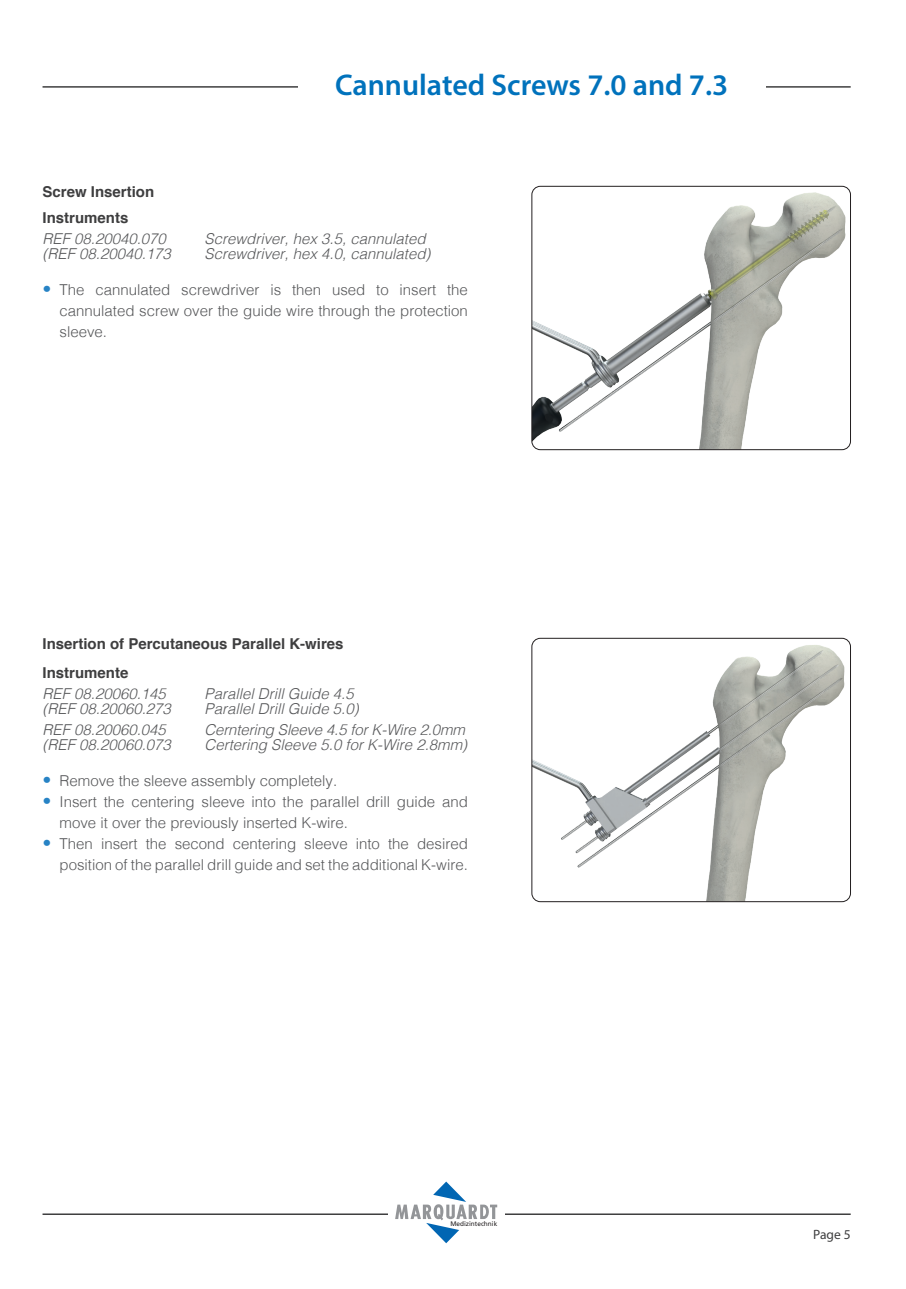
<style>
.page{position:relative;width:906px;height:1289px;background:#fff}
.page>*{position:absolute;margin:0;border:0;box-sizing:border-box;transform-origin:0 0}
.t1{font:600 30px "Myriad Pro";color:#0072bc}
.t2{font:300 15px/21px "Helvetica";color:#57585a;text-align:justify}
.t3{font:italic 300 15px "Helvetica";color:#57585a}
.t4{font:700 15px/25.5px "Helvetica";color:#3e3e3f}
.t5{font:13.5px "Myriad Pro";color:#3e3e3f}
.t6{font:6.6px "Frutiger LT Std";color:#231f20}
.s1{font-family:"Frutiger LT Com";font-stretch:condensed;font-size:18px;color:#2783c5}
</style>
<div class="page">
<hr style="left:43px;top:86px;width:807px;height:2px;background:#3e3e3f">
<hr style="left:43px;top:1213px;width:807px;height:1px;background:#3e3e3f">
<div style="left:388px;top:1181px;width:117px;height:62px;background:#fff"></div>
<svg style="left:395px;top:1181px;width:102px;height:62px"></svg>
<div style="left:298px;top:77px;width:467px;height:18px;background:#fff"></div>
<img style="left:532px;top:192px;width:313px;height:257px">
<div style="left:531px;top:186px;width:319px;height:264px;border:1px solid #231f20;border-radius:9px"></div>
<img style="left:532px;top:645px;width:312px;height:256px">
<div style="left:531px;top:638px;width:319px;height:263px;border:1px solid #231f20;border-radius:9px"></div>
<h1 class="t1" style="left:335px;top:66px;width:394px">Cannulated Screws 7.0 and 7.3</h1>
<p class="t4" style="left:43px;top:179px;width:113px">Screw Insertion<br>Instruments</p>
<p class="t3" style="left:43px;top:226px;width:125px">REF 08.20040.070</p>
<p class="t3" style="left:205px;top:226px;width:222px">Screwdriver, hex 3.5, cannulated</p>
<p class="t3" style="left:43px;top:241px;width:130px">(REF 08.20040.173</p>
<p class="t3" style="left:205px;top:241px;width:227px">Screwdriver, hex 4.0, cannulated)</p>
<p class="t2" style="left:60px;top:278px;width:410px;text-indent:-17px"><span class="s1">•</span> The cannulated screwdriver is then used to insert the cannulated screw over the guide wire through the protection sleeve.</p>
<p class="t4" style="left:43px;top:630px;width:302px;line-height:28.5px">Insertion of Percutaneous Parallel K-wires<br>Instrumente</p>
<p class="t3" style="left:43px;top:680px;width:125px">REF 08.20060.145</p>
<p class="t3" style="left:205px;top:680px;width:151px">Parallel Drill Guide 4.5</p>
<p class="t3" style="left:43px;top:695px;width:130px">(REF 08.20060.273</p>
<p class="t3" style="left:205px;top:695px;width:156px">Parallel Drill Guide 5.0)</p>
<p class="t3" style="left:43px;top:716px;width:125px">REF 08.20060.045</p>
<p class="t3" style="left:205px;top:716px;width:262px">Cerntering Sleeve 4.5 for K-Wire 2.0mm</p>
<p class="t3" style="left:43px;top:731px;width:130px">(REF 08.20060.073</p>
<p class="t3" style="left:205px;top:731px;width:264px">Certering Sleeve 5.0 for K-Wire 2.8mm)</p>
<p class="t2" style="left:43px;top:769px;width:296px"><span class="s1">•</span> Remove the sleeve assembly completely.</p>
<p class="t2" style="left:60px;top:790px;width:410px;text-indent:-17px"><span class="s1">•</span> Insert the centering sleeve into the parallel drill guide and move it over the previously inserted K-wire.</p>
<p class="t2" style="left:43px;top:832px;width:427px;text-align:right"><span class="s1">•</span> Then insert the second centering sleeve into the desired position of the parallel drill guide and set the additional K-wire.</p>
<p class="t6" style="left:450px;top:1219px;width:48px">Medizintechnik</p>
<p class="t5" style="left:813px;top:1226px;width:39px">Page 5</p>
</div>
